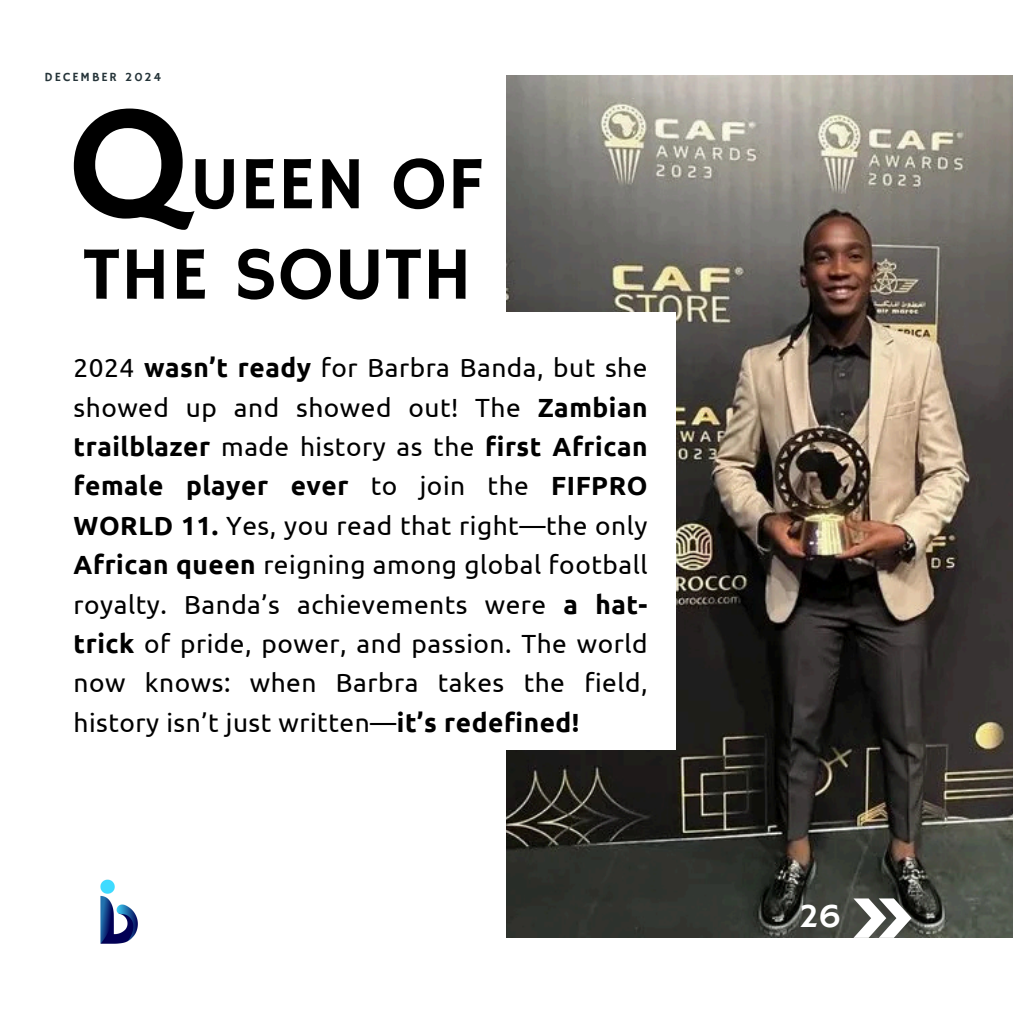
<style>
.page{position:relative;width:1013px;height:1013px;background:#fff}
.page>*{position:absolute;margin:0;border:0;box-sizing:border-box;transform-origin:0 0}
.t1{font:163.25px "Hammersmith One";color:#000}
.t2{font:75.5px "Hammersmith One";color:#000}
.t3{font:34.25px "Hammersmith One";color:#fff}
.t4{font:26.25px/39.4px "Ubuntu";letter-spacing:.02em;color:#000;text-align:justify}
.t5{font:12.5px "Hammersmith One";letter-spacing:.16em;color:#253439}
.s1{font-weight:700}
</style>
<div class="page">
<img style="left:506px;top:75px;width:506px;height:862px">
<div style="left:74px;top:312px;width:601px;height:437px;background:#fff"></div>
<img style="left:100px;top:879px;width:38px;height:65px">
<svg style="left:853px;top:898px;width:58px;height:39px"></svg>
<h1 class="t5" style="left:45px;top:69px;width:118px">DECEMBER 2024</h1>
<p class="t1" style="left:67px;top:70px;width:124px">Q</p>
<p class="t2" style="left:189px;top:140px;width:297px">UEEN OF</p>
<p class="t2" style="left:83px;top:231px;width:391px">THE SOUTH</p>
<p class="t4" style="left:74px;top:348px;width:575px">2024 <span class="s1">wasn’t ready</span> for Barbra Banda, but she showed up and showed out! The <span class="s1">Zambian trailblazer</span> made history as the <span class="s1">first African female player ever</span> to join the <span class="s1">FIFPRO WORLD 11.</span> Yes, you read that right—the only <span class="s1">African queen</span> reigning among global football royalty. Banda’s achievements were <span class="s1">a hat&shy;trick</span> of pride, power, and passion. The world now knows: when Barbra takes the field, history isn’t just written—<span class="s1">it’s redefined!</span></p>
<h1 class="t3" style="left:799px;top:895px;width:44px">26</h1>
</div>
